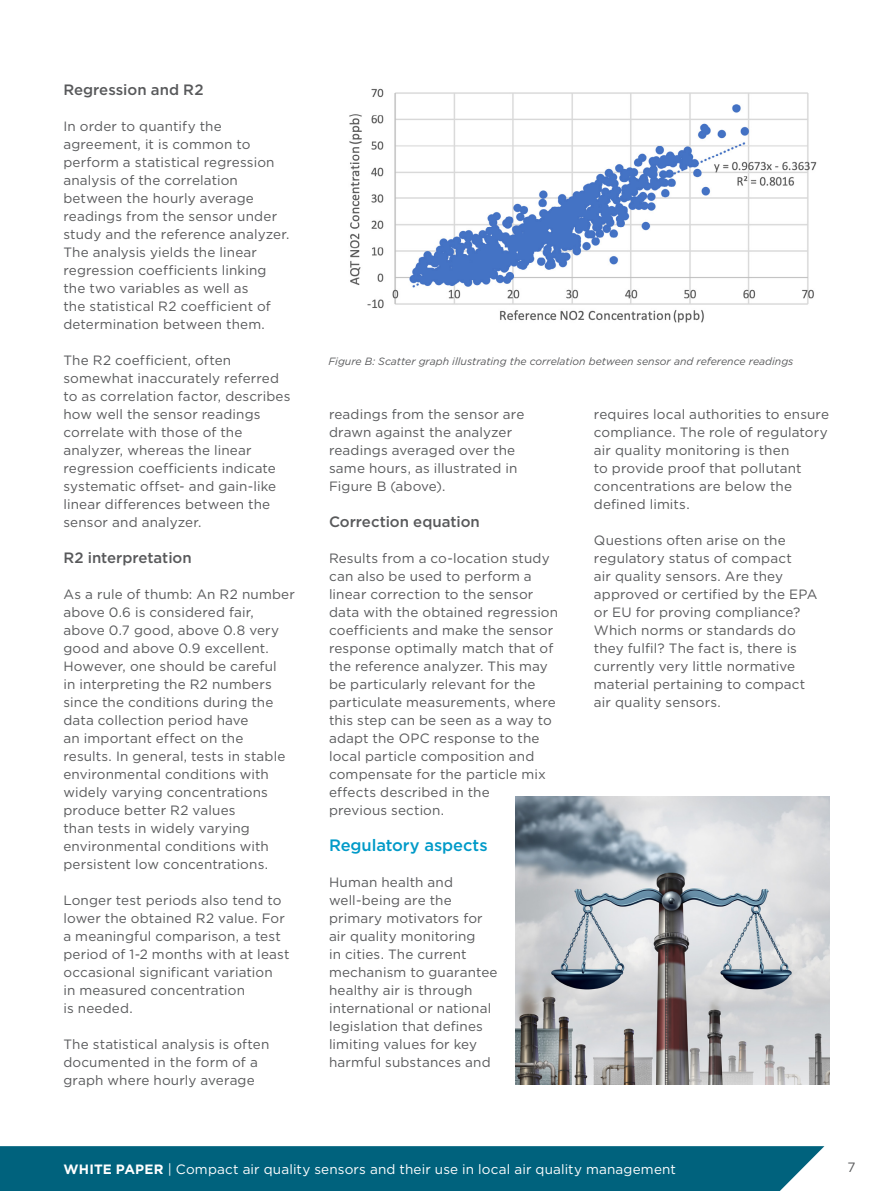
<style>
.page{position:relative;width:893px;height:1191px;background:#fff}
.page>*{position:absolute;margin:0;border:0;box-sizing:border-box;transform-origin:0 0}
.t1{font:500 16.5px "Gotham";letter-spacing:-.005em;color:#009ac8}
.t2{font:500 15px "Gotham";letter-spacing:-.005em;color:#58595b}
.t3{font:13.5px/18px "Gotham";letter-spacing:.01em;color:#58595b}
.t4{font:13.5px "Gotham";letter-spacing:.01em;color:#fff}
.t5{font:italic 10.5px "Gotham";color:#58595b}
.s1{font-weight:700}
</style>
<div class="page">
<div style="left:0;top:1146px;width:824px;height:45px;background:#00627d"></div>
<img style="left:349px;top:88px;width:468px;height:235px">
<img style="left:516px;top:797px;width:314px;height:288px">
<p class="t2" style="left:63px;top:79px;width:142px">Regression and R2</p>
<p class="t3" style="left:63px;top:116px;width:228px">In order to quantify the agreement, it is common to perform a statistical regression analysis of the correlation between the hourly average readings from the sensor under study and the reference analyzer.<br>The analysis yields the linear regression coefficients linking the two variables as well as<br>the statistical R2 coefficient of determination between them.</p>
<p class="t3" style="left:63px;top:350px;width:229px">The R2 coefficient, often somewhat inaccurately referred to as correlation factor, describes how well the sensor readings correlate with those of the analyzer, whereas the linear regression coefficients indicate systematic offset- and gain-like linear differences between the sensor and analyzer.</p>
<p class="t2" style="left:63px;top:547px;width:130px">R2 interpretation</p>
<p class="t3" style="left:63px;top:584px;width:233px">As a rule of thumb: An R2 number above 0.6 is considered fair, above 0.7 good, above 0.8 very good and above 0.9 excellent.<br>However, one should be careful<br>in interpreting the R2 numbers since the conditions during the data collection period have<br>an important effect on the results. In general, tests in stable environmental conditions with widely varying concentrations produce better R2 values<br>than tests in widely varying environmental conditions with persistent low concentrations.</p>
<p class="t3" style="left:63px;top:890px;width:228px">Longer test periods also tend to lower the obtained R2 value. For a meaningful comparison, a test period of 1-2 months with at least occasional significant variation<br>in measured concentration<br>is needed.</p>
<p class="t3" style="left:63px;top:1034px;width:207px">The statistical analysis is often documented in the form of a graph where hourly average</p>
<p class="t5" style="left:328px;top:354px;width:467px">Figure B: Scatter graph illustrating the correlation between sensor and reference readings</p>
<p class="t3" style="left:329px;top:404px;width:197px">readings from the sensor are drawn against the analyzer readings averaged over the same hours, as illustrated in<br>Figure B (above).</p>
<p class="t2" style="left:329px;top:511px;width:152px">Correction equation</p>
<p class="t3" style="left:329px;top:548px;width:231px">Results from a co-location study can also be used to perform a linear correction to the sensor data with the obtained regression coefficients and make the sensor response optimally match that of the reference analyzer. This may be particularly relevant for the particulate measurements, where this step can be seen as a way to adapt the OPC response to the local particle composition and compensate for the particle mix effects described in the<br>previous section.</p>
<p class="t1" style="left:329px;top:834px;width:160px">Regulatory aspects</p>
<p class="t3" style="left:329px;top:872px;width:170px">Human health and well-being are the primary motivators for air quality monitoring<br>in cities. The current mechanism to guarantee healthy air is through international or national legislation that defines limiting values for key harmful substances and</p>
<p class="t3" style="left:594px;top:404px;width:237px">requires local authorities to ensure compliance. The role of regulatory air quality monitoring is then<br>to provide proof that pollutant concentrations are below the defined limits.</p>
<p class="t3" style="left:594px;top:530px;width:225px">Questions often arise on the regulatory status of compact<br>air quality sensors. Are they approved or certified by the EPA or EU for proving compliance?<br>Which norms or standards do they fulfil? The fact is, there is currently very little normative material pertaining to compact air quality sensors.</p>
<p class="t4" style="left:64px;top:1160px;width:614px"><span class="s1">WHITE PAPER</span> | Compact air quality sensors and their use in local air quality management</p>
<p class="t3" style="left:847px;top:1158px;width:10px">7</p>
</div>
